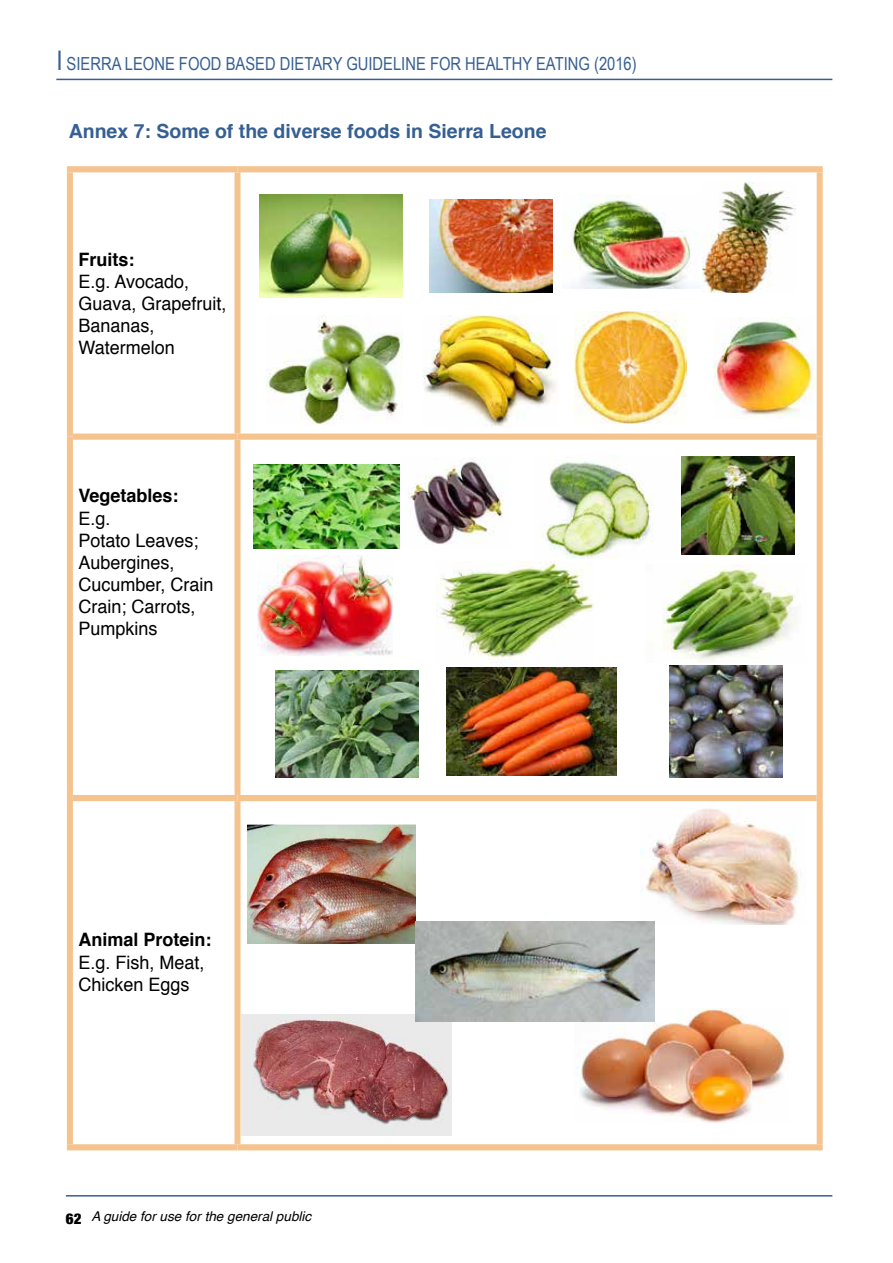
<style>
.page{position:relative;width:893px;height:1263px;background:#fff}
.page>*{position:absolute;margin:0;border:0;box-sizing:border-box;transform-origin:0 0}
.t1{font:700 19.5px "Helvetica";color:#365f92}
.t2{font:18.45px/22.2px "Helvetica";color:#000}
.t3{font:700 18.45px "Helvetica";color:#000}
.t4{font:18px "Arial Narrow";color:#365f92}
.t5{font:italic 13.5px "Helvetica";color:#000}
.s1{font-size:27px}
.s2{font-family:"Helvetica Neue";font-weight:900;font-style:normal;font-stretch:condensed;font-size:15px}
</style>
<div class="page">
<hr style="left:56px;top:79px;width:776px;height:1px;background:#365f92">
<hr style="left:66px;top:1195px;width:766px;height:1px;background:#365f92">
<div style="left:67px;top:166px;width:171px;height:6px;background:#f5c38d"></div>
<div style="left:238px;top:166px;width:585px;height:6px;background:#f5c38d"></div>
<div style="left:73px;top:433px;width:165px;height:7px;background:#f5c38d"></div>
<div style="left:238px;top:433px;width:579px;height:7px;background:#f5c38d"></div>
<div style="left:73px;top:795px;width:165px;height:6px;background:#f5c38d"></div>
<div style="left:238px;top:795px;width:579px;height:6px;background:#f5c38d"></div>
<div style="left:67px;top:1144px;width:171px;height:6px;background:#f5c38d"></div>
<div style="left:238px;top:1144px;width:585px;height:6px;background:#f5c38d"></div>
<div style="left:67px;top:172px;width:6px;height:265px;background:#f5c38d"></div>
<div style="left:235px;top:172px;width:6px;height:261px;background:#f5c38d"></div>
<div style="left:817px;top:172px;width:6px;height:265px;background:#f5c38d"></div>
<div style="left:67px;top:437px;width:6px;height:361px;background:#f5c38d"></div>
<div style="left:235px;top:440px;width:6px;height:355px;background:#f5c38d"></div>
<div style="left:817px;top:437px;width:6px;height:361px;background:#f5c38d"></div>
<div style="left:67px;top:798px;width:6px;height:346px;background:#f5c38d"></div>
<div style="left:235px;top:801px;width:6px;height:343px;background:#f5c38d"></div>
<div style="left:817px;top:798px;width:6px;height:346px;background:#f5c38d"></div>
<img style="left:424px;top:315px;width:135px;height:111px">
<img style="left:714px;top:317px;width:101px;height:101px">
<img style="left:574px;top:311px;width:113px;height:113px">
<img style="left:267px;top:315px;width:136px;height:109px">
<img style="left:562px;top:195px;width:141px;height:93px">
<img style="left:430px;top:200px;width:123px;height:93px">
<img style="left:259px;top:195px;width:144px;height:103px">
<img style="left:703px;top:183px;width:93px;height:110px">
<img style="left:275px;top:670px;width:144px;height:108px">
<img style="left:681px;top:457px;width:113px;height:97px">
<img style="left:399px;top:457px;width:104px;height:91px">
<img style="left:670px;top:665px;width:112px;height:113px">
<img style="left:446px;top:667px;width:170px;height:109px">
<img style="left:662px;top:565px;width:139px;height:97px">
<img style="left:436px;top:561px;width:158px;height:103px">
<img style="left:254px;top:464px;width:145px;height:84px">
<img style="left:257px;top:555px;width:136px;height:101px">
<img style="left:544px;top:455px;width:109px;height:104px">
<img style="left:247px;top:825px;width:168px;height:119px">
<img style="left:241px;top:1015px;width:211px;height:120px">
<img style="left:574px;top:1008px;width:214px;height:115px">
<img style="left:641px;top:809px;width:158px;height:116px">
<img style="left:415px;top:921px;width:240px;height:100px">
<p class="t4" style="left:56px;top:50px;width:582px"><span class="s1">I</span> SIERRA LEONE FOOD BASED DIETARY GUIDELINE FOR HEALTHY EATING (2016)</p>
<p class="t1" style="left:69px;top:116px;width:479px">Annex 7: Some of the diverse foods in Sierra Leone</p>
<p class="t3" style="left:78px;top:244px;width:57px">Fruits:</p>
<p class="t2" style="left:78px;top:271px;width:150px">E.g. Avocado,<br>Guava, Grapefruit,<br>Bananas,<br>Watermelon</p>
<p class="t3" style="left:78px;top:481px;width:102px">Vegetables:</p>
<p class="t2" style="left:78px;top:507px;width:137px">E.g.<br>Potato Leaves;<br>Aubergines,<br>Cucumber, Crain<br>Crain; Carrots,<br>Pumpkins</p>
<p class="t3" style="left:78px;top:925px;width:135px">Animal Protein:</p>
<p class="t2" style="left:78px;top:951px;width:128px">E.g. Fish, Meat,<br>Chicken Eggs</p>
<p class="t5" style="left:66px;top:1205px;width:247px"><span class="s2">62</span> A guide for use for the general public</p>
</div>
